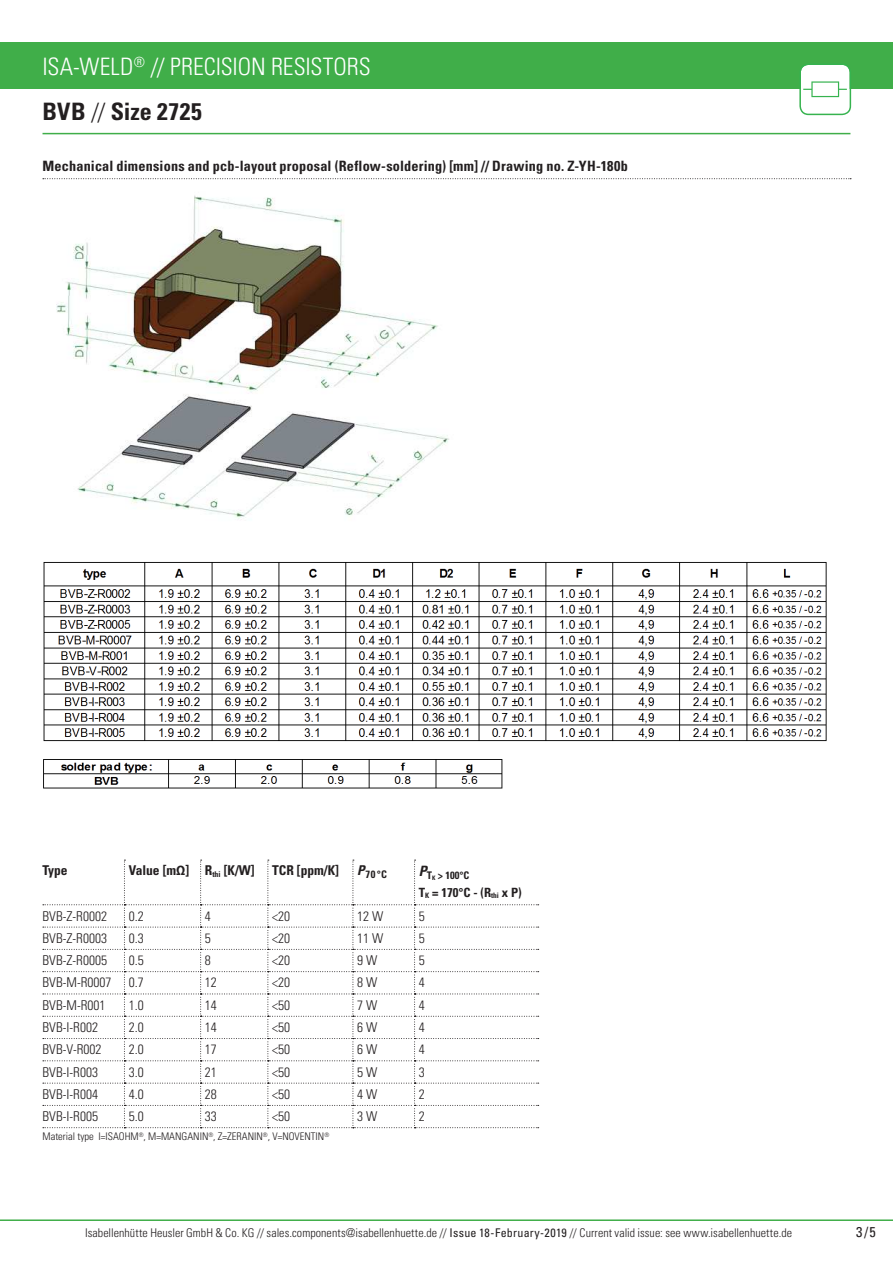
<style>
.page{position:relative;width:893px;height:1263px;background:#fff}
.page>*{position:absolute;margin:0;border:0;box-sizing:border-box;transform-origin:0 0}
.t1{font:24px "Univers Com 47 Light Cond";color:#fff}
.t2{font:24px "Univers Com 67 Bold Cond";letter-spacing:.01em;color:#231f20}
.t3{font:14.25px "Univers Com 67 Bold Cond";letter-spacing:.01em;color:#231f20}
.t4{font:condensed 14.25px "Univers Com 57";color:#231f20}
.t5{font:13.5px "Univers Com 47 Light Cond";color:#231f20}
.t6{font:13.5px "Univers Com 67 Bold Cond";color:#231f20}
.t7{font:12.75px "Univers Com 67 Bold Cond";color:#231f20}
.t8{font:12px "Univers Com 47 Light Cond";letter-spacing:.005em;color:#231f20}
.t9{font:10.5px "Univers Com 47 Light Cond";color:#231f20}
.t10{font:10.5px "Univers Com 67 Bold Cond";color:#231f20}
.s1{font-family:"Univers Com 47 Light Cond"}
.s2{font-size:6.15px}
.s3{font-family:"Univers Com 57";font-stretch:condensed}
</style>
<div class="page">
<hr style="left:0;top:1219px;width:893px;height:2px;background:#40ae49">
<div style="left:0;top:43px;width:893px;height:46px;background:#40ae49"></div>
<hr style="left:43px;top:133px;width:807px;height:1px;background:#40ae49">
<svg style="left:799px;top:65px;width:52px;height:50px"></svg>
<svg style="left:43px;top:178px;width:808px;height:1px"></svg>
<img style="left:56px;top:195px;width:393px;height:324px">
<img style="left:43px;top:562px;width:784px;height:227px">
<svg style="left:43px;top:860px;width:496px;height:268px"></svg>
<h1 class="t1" style="left:43px;top:52px;width:330px">ISA-WELD<sup>®</sup> // PRECISION RESISTORS</h1>
<h1 class="t2" style="left:43px;top:96px;width:161px">BVB <span class="s1">//</span> Size 2725</h1>
<p class="t3" style="left:43px;top:157px;width:587px">Mechanical dimensions and pcb-layout proposal (Reflow-soldering) [mm] // Drawing no. Z-YH-180b</p>
<p class="t6" style="left:43px;top:862px;width:27px">Type</p>
<p class="t6" style="left:129px;top:862px;width:127px">Value [mΩ] R<sub>thi</sub> [K/W]</p>
<p class="t6" style="left:272px;top:862px;width:68px">TCR [ppm/K]</p>
<p class="t10" style="left:357px;top:868px;width:31px"><sup>P</sup>70°C</p>
<p class="t10" style="left:419px;top:869px;width:52px"><sup>P</sup>T<span class="s2">K</span> &gt; 100°C</p>
<p class="t7" style="left:419px;top:885px;width:104px">T<sub>K</sub> = 170°C - (R<sub>thi</sub> x P)</p>
<p class="t5" style="left:43px;top:908px;width:66px">BVB-Z-R0002</p>
<p class="t5" style="left:129px;top:908px;width:16px">0.2</p>
<p class="t5" style="left:205px;top:908px;width:7px">4</p>
<p class="t5" style="left:272px;top:908px;width:19px">&lt;20</p>
<p class="t5" style="left:357px;top:908px;width:28px">12 W</p>
<p class="t5" style="left:419px;top:908px;width:7px">5</p>
<p class="t5" style="left:43px;top:930px;width:66px">BVB-Z-R0003</p>
<p class="t5" style="left:129px;top:930px;width:16px">0.3</p>
<p class="t5" style="left:205px;top:930px;width:7px">5</p>
<p class="t5" style="left:272px;top:930px;width:19px">&lt;20</p>
<p class="t5" style="left:357px;top:930px;width:28px">11 W</p>
<p class="t5" style="left:419px;top:930px;width:7px">5</p>
<p class="t5" style="left:43px;top:952px;width:66px">BVB-Z-R0005</p>
<p class="t5" style="left:129px;top:952px;width:16px">0.5</p>
<p class="t5" style="left:205px;top:952px;width:7px">8</p>
<p class="t5" style="left:272px;top:952px;width:19px">&lt;20</p>
<p class="t5" style="left:357px;top:952px;width:22px">9 W</p>
<p class="t5" style="left:419px;top:952px;width:7px">5</p>
<p class="t5" style="left:43px;top:974px;width:70px">BVB-M-R0007</p>
<p class="t5" style="left:129px;top:974px;width:16px">0.7</p>
<p class="t5" style="left:205px;top:974px;width:13px">12</p>
<p class="t5" style="left:272px;top:974px;width:19px">&lt;20</p>
<p class="t5" style="left:357px;top:974px;width:22px">8 W</p>
<p class="t5" style="left:419px;top:974px;width:7px">4</p>
<p class="t5" style="left:43px;top:997px;width:64px">BVB-M-R001</p>
<p class="t5" style="left:129px;top:997px;width:16px">1.0</p>
<p class="t5" style="left:205px;top:997px;width:13px">14</p>
<p class="t5" style="left:272px;top:997px;width:19px">&lt;50</p>
<p class="t5" style="left:357px;top:997px;width:22px">7 W</p>
<p class="t5" style="left:419px;top:997px;width:7px">4</p>
<p class="t5" style="left:43px;top:1019px;width:57px">BVB-I-R002</p>
<p class="t5" style="left:129px;top:1019px;width:16px">2.0</p>
<p class="t5" style="left:205px;top:1019px;width:13px">14</p>
<p class="t5" style="left:272px;top:1019px;width:19px">&lt;50</p>
<p class="t5" style="left:357px;top:1019px;width:22px">6 W</p>
<p class="t5" style="left:419px;top:1019px;width:7px">4</p>
<p class="t5" style="left:43px;top:1041px;width:60px">BVB-V-R002</p>
<p class="t5" style="left:129px;top:1041px;width:16px">2.0</p>
<p class="t5" style="left:205px;top:1041px;width:13px">17</p>
<p class="t5" style="left:272px;top:1041px;width:19px">&lt;50</p>
<p class="t5" style="left:357px;top:1041px;width:22px">6 W</p>
<p class="t5" style="left:419px;top:1041px;width:7px">4</p>
<p class="t5" style="left:43px;top:1064px;width:57px">BVB-I-R003</p>
<p class="t5" style="left:129px;top:1064px;width:16px">3.0</p>
<p class="t5" style="left:205px;top:1064px;width:13px">21</p>
<p class="t5" style="left:272px;top:1064px;width:19px">&lt;50</p>
<p class="t5" style="left:357px;top:1064px;width:22px">5 W</p>
<p class="t5" style="left:419px;top:1064px;width:7px">3</p>
<p class="t5" style="left:43px;top:1086px;width:57px">BVB-I-R004</p>
<p class="t5" style="left:129px;top:1086px;width:16px">4.0</p>
<p class="t5" style="left:205px;top:1086px;width:13px">28</p>
<p class="t5" style="left:272px;top:1086px;width:19px">&lt;50</p>
<p class="t5" style="left:357px;top:1086px;width:22px">4 W</p>
<p class="t5" style="left:419px;top:1086px;width:7px">2</p>
<p class="t5" style="left:43px;top:1108px;width:57px">BVB-I-R005</p>
<p class="t5" style="left:129px;top:1108px;width:16px">5.0</p>
<p class="t5" style="left:205px;top:1108px;width:13px">33</p>
<p class="t5" style="left:272px;top:1108px;width:19px">&lt;50</p>
<p class="t5" style="left:357px;top:1108px;width:22px">3 W</p>
<p class="t5" style="left:419px;top:1108px;width:7px">2</p>
<p class="t9" style="left:43px;top:1130px;width:288px">Material type I=ISAOHM<sup>®</sup>, M=MANGANIN<sup>®</sup>, Z=ZERANIN<sup>®</sup>, V=NOVENTIN<sup>®</sup></p>
<p class="t8" style="left:85px;top:1225px;width:708px">Isabellenhütte Heusler GmbH &amp; Co. KG // sales.components@isabellenhuette.de // <span class="s3">Issue 18-February-2019</span> // Current valid issue: see www.isabellenhuette.de</p>
<p class="t4" style="left:856px;top:1223px;width:21px">3/5</p>
</div>
